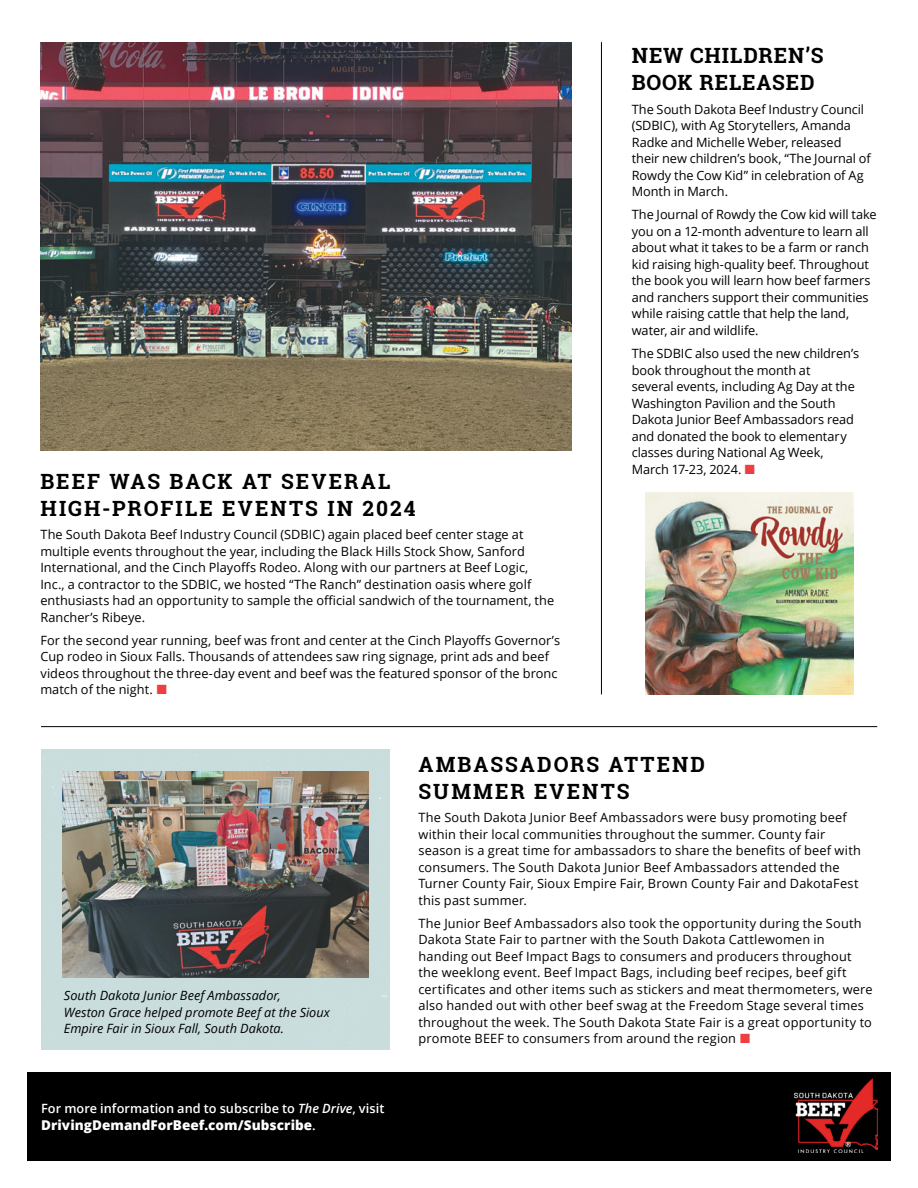
<style>
.page{position:relative;width:918px;height:1188px;background:#fff}
.page>*{position:absolute;margin:0;border:0;box-sizing:border-box;transform-origin:0 0}
.t1{font:700 21px/27px "Roboto Slab";letter-spacing:.095em;color:#000}
.t2{font:700 21px/27px "Roboto Slab";letter-spacing:.04em;color:#000}
.t3{font:800 13.5px "Open Sans";letter-spacing:.005em;color:#fff}
.t4{font:12.75px/16.5px "Open Sans";letter-spacing:.005em;color:#000}
.t5{font:italic 12.75px/16.5px "Open Sans";color:#000}
.t6{font:600 12.75px "Open Sans";letter-spacing:.005em;color:#fff}
.s1{font-style:italic}
.s2{font-weight:600;font-size:12.75px}
</style>
<div class="page">
<div style="left:41px;top:750px;width:349px;height:299px;background:#cadddd"></div>
<hr style="left:41px;top:726px;width:836px;height:1px;background:#000">
<hr style="left:601px;top:42px;width:1px;height:652px;background:#000">
<img style="left:62px;top:771px;width:307px;height:206px">
<img style="left:40px;top:42px;width:531px;height:408px">
<img style="left:645px;top:493px;width:209px;height:201px">
<div style="left:27px;top:1072px;width:864px;height:89px;background:#000"></div>
<img style="left:795px;top:1078px;width:82px;height:74px">
<h1 class="t1" style="left:40px;top:468px;width:377px">BEEF WAS BACK AT SEVERAL<br>HIGH-PROFILE EVENTS IN 2024</h1>
<p class="t4" style="left:40px;top:526px;width:515px">The South Dakota Beef Industry Council (SDBIC) again placed beef center stage at multiple events throughout the year, including the Black Hills Stock Show, Sanford International, and the Cinch Playoffs Rodeo. Along with our partners at Beef Logic, Inc., a contractor to the SDBIC, we hosted “The Ranch” destination oasis where golf enthusiasts had an opportunity to sample the official sandwich of the tournament, the Rancher’s Ribeye.</p>
<p class="t4" style="left:40px;top:632px;width:521px">For the second year running, beef was front and center at the Cinch Playoffs Governor’s Cup rodeo in Sioux Falls. Thousands of attendees saw ring signage, print ads and beef videos throughout the three-day event and beef was the featured sponsor of the bronc match of the night.</p>
<h1 class="t2" style="left:632px;top:42px;width:193px">NEW CHILDREN’S<br>BOOK RELEASED</h1>
<p class="t4" style="left:632px;top:100px;width:241px">The South Dakota Beef Industry Council (SDBIC), with Ag Storytellers, Amanda Radke and Michelle Weber, released their new children’s book, “The Journal of Rowdy the Cow Kid” in celebration of Ag Month in March.</p>
<p class="t4" style="left:632px;top:206px;width:246px">The Journal of Rowdy the Cow kid will take you on a 12-month adventure to learn all about what it takes to be a farm or ranch kid raising high-quality beef. Throughout the book you will learn how beef farmers and ranchers support their communities while raising cattle that help the land, water, air and wildlife.</p>
<p class="t4" style="left:632px;top:345px;width:229px">The SDBIC also used the new children’s book throughout the month at<br>several events, including Ag Day at the<br>Washington Pavilion and the South<br>Dakota Junior Beef Ambassadors read and donated the book to elementary classes during National Ag Week,<br>March 17-23, 2024.</p>
<p class="t5" style="left:64px;top:987px;width:268px">South Dakota Junior Beef Ambassador,<br>Weston Grace helped promote Beef at the Sioux<br>Empire Fair in Sioux Fall, South Dakota.</p>
<p class="t6" style="left:41px;top:1100px;width:345px">For more information and to subscribe to <span class="s1">The Drive</span>, visit</p>
<p class="t3" style="left:41px;top:1115px;width:276px">DrivingDemandForBeef.com/Subscribe<span class="s2">.</span></p>
<h1 class="t1" style="left:418px;top:750px;width:288px">AMBASSADORS ATTEND<br>SUMMER EVENTS</h1>
<p class="t4" style="left:418px;top:809px;width:444px">The South Dakota Junior Beef Ambassadors were busy promoting beef within their local communities throughout the summer. County fair season is a great time for ambassadors to share the benefits of beef with consumers. The South Dakota Junior Beef Ambassadors attended the Turner County Fair, Sioux Empire Fair, Brown County Fair and DakotaFest this past summer.</p>
<p class="t4" style="left:418px;top:915px;width:456px">The Junior Beef Ambassadors also took the opportunity during the South Dakota State Fair to partner with the South Dakota Cattlewomen in handing out Beef Impact Bags to consumers and producers throughout the weeklong event. Beef Impact Bags, including beef recipes, beef gift certificates and other items such as stickers and meat thermometers, were also handed out with other beef swag at the Freedom Stage several times throughout the week. The South Dakota State Fair is a great opportunity to promote BEEF to consumers from around the region</p>
</div>
